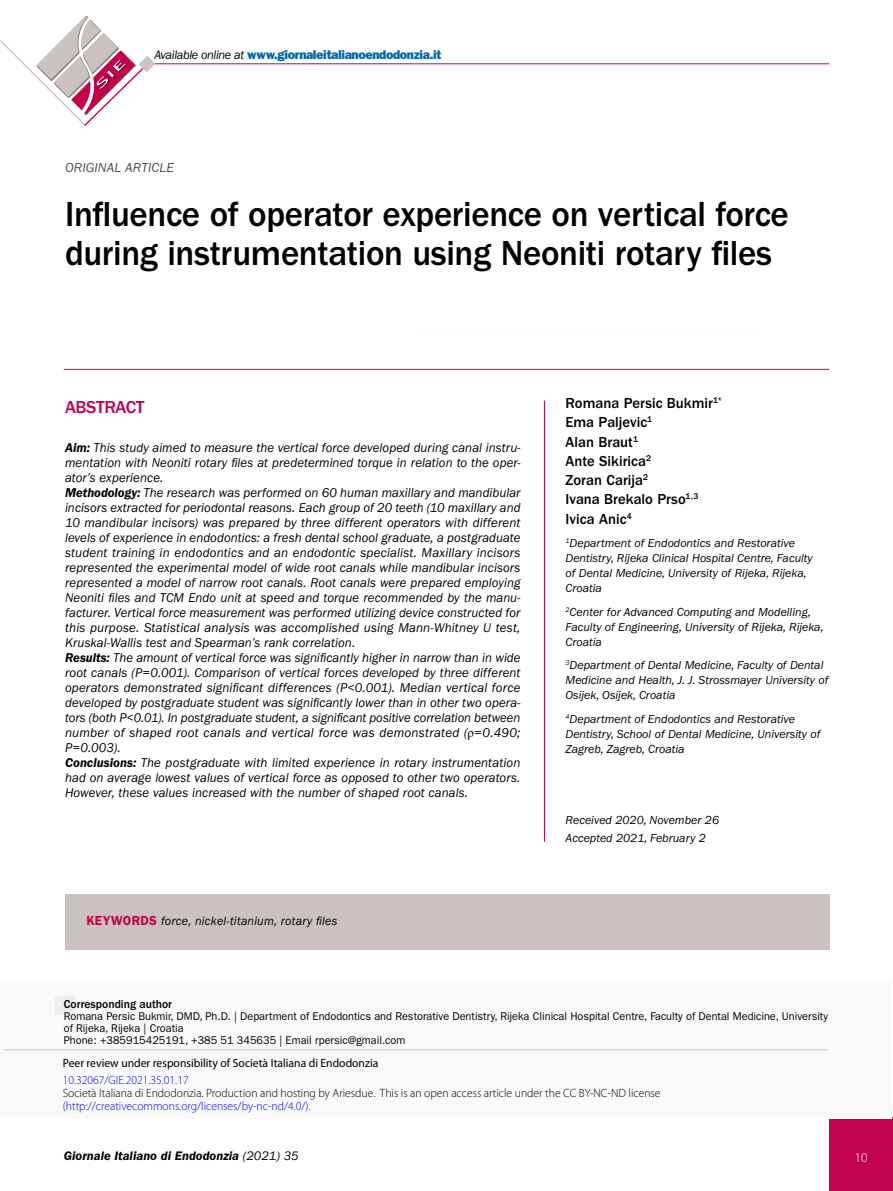
<style>
.page{position:relative;width:893px;height:1191px;background:#fff}
.page>*{position:absolute;margin:0;border:0;box-sizing:border-box;transform-origin:0 0}
.t1{font:500 36px/39px "ITC Franklin Gothic Std";letter-spacing:-.01em;color:#000}
.t2{font:500 18px "ITC Franklin Gothic Std";letter-spacing:-.02em;color:#c4014b}
.t3{font:500 15px/19.2px "ITC Franklin Gothic Std";letter-spacing:.005em;color:#000}
.t4{font:italic 13.5px "ITC Franklin Gothic Std";letter-spacing:.005em;color:#4d4d4d}
.t5{font:300 13.5px "Myriad Pro";color:#fff}
.t6{font:italic 13.2px/15px "ITC Franklin Gothic Std";letter-spacing:.005em;color:#000}
.t7{font:12.75px "ITC Franklin Gothic Std Hvy";letter-spacing:-.03em;color:#0069ac}
.t8{font:italic 600 12.75px "ITC Franklin Gothic Std";color:#000}
.t9{font:italic 12.45px "ITC Franklin Gothic Std";letter-spacing:.02em;color:#000}
.t10{font:italic 12px/15px "ITC Franklin Gothic Std";color:#000}
.t11{font:300 12px "Myriad Pro";color:#000}
.t12{font:300 12px "Myriad Pro";color:#00f}
.t13{font:12px "Myriad Pro";color:#000}
.t14{font:500 12px "ITC Franklin Gothic Std";color:#000}
.t15{font:11.25px/12px "ITC Franklin Gothic Std";color:#000}
.s1{font-family:"ITC Franklin Gothic Std";font-style:italic;color:#000}
.s2{font-weight:600}
.s3{font-family:"Times New Roman";font-style:normal}
.s4{font-weight:600;font-style:normal;font-size:13.2px;color:#c4014b}
.s5{font-weight:400}
</style>
<div class="page">
<hr style="left:147px;top:64px;width:682px;height:1px;background:#c4014b">
<div style="left:829px;top:1118px;width:64px;height:73px;background:#c4014b"></div>
<svg style="left:0;top:16px;width:155px;height:110px"></svg>
<div style="left:0;top:982px;width:892px;height:136px;background:#faf9f9"></div>
<hr style="left:3px;top:1049px;width:825px;height:1px;background:#cbc4c1">
<div style="left:55px;top:997px;width:20px;height:18px;background:#efedec"></div>
<hr style="left:544px;top:401px;width:1px;height:440px;background:#c4014b">
<div style="left:65px;top:894px;width:764px;height:56px;background:#c9c2be"></div>
<hr style="left:64px;top:369px;width:765px;height:1px;background:#c4014b">
<p class="t7" style="left:154px;top:47px;width:288px"><span class="s1">Available online at</span> www.giornaleitalianoendodonzia.it</p>
<p class="t4" style="left:65px;top:160px;width:110px">ORIGINAL ARTICLE</p>
<h1 class="t1" style="left:65px;top:195px;width:725px">Influence of operator experience on vertical force during instrumentation using Neoniti rotary files</h1>
<h2 class="t2" style="left:65px;top:397px;width:81px">ABSTRACT</h2>
<p class="t6" style="left:65px;top:440px;width:457px"><span class="s2">Aim:</span> This study aimed to measure the vertical force developed during canal instru&shy;mentation with Neoniti rotary files at predetermined torque in relation to the oper&shy;ator’s experience.<br><span class="s2">Methodology:</span> The research was performed on 60 human maxillary and mandibular incisors extracted for periodontal reasons. Each group of 20 teeth (10 maxillary and 10 mandibular incisors) was prepared by three different operators with different levels of experience in endodontics: a fresh dental school graduate, a postgraduate student training in endodontics and an endodontic specialist. Maxillary incisors represented the experimental model of wide root canals while mandibular incisors represented a model of narrow root canals. Root canals were prepared employing Neoniti files and TCM Endo unit at speed and torque recommended by the manu&shy;facturer. Vertical force measurement was performed utilizing device constructed for this purpose. Statistical analysis was accomplished using Mann-Whitney U test, Kruskal-Wallis test and Spearman’s rank correlation.<br><span class="s2">Results:</span> The amount of vertical force was significantly higher in narrow than in wide root canals (P=0.001). Comparison of vertical forces developed by three different operators demonstrated significant differences (P&lt;0.001). Median vertical force developed by postgraduate student was significantly lower than in other two opera&shy;tors (both P&lt;0.01). In postgraduate student, a significant positive correlation between number of shaped root canals and vertical force was demonstrated (<span class="s3">ρ</span>=0.490; P=0.003).<br><span class="s2">Conclusions:</span> The postgraduate with limited experience in rotary instrumentation had on average lowest values of vertical force as opposed to other two operators.<br>However, these values increased with the number of shaped root canals.</p>
<p class="t9" style="left:86px;top:913px;width:253px"><span class="s4">KEYWORDS</span> force, nickel-titanium, rotary files</p>
<p class="t3" style="left:566px;top:393px;width:158px">Romana Persic Bukmir<sup>1*<br></sup>Ema Paljevic<sup>1<br></sup>Alan Braut<sup>1<br></sup>Ante Sikirica<sup>2<br></sup>Zoran Carija<sup>2<br></sup>Ivana Brekalo Prso<sup>1,3<br></sup>Ivica Anic<sup>4</sup></p>
<p class="t10" style="left:566px;top:536px;width:249px"><sup>1</sup>Department of Endodontics and Restorative Dentistry, Rijeka Clinical Hospital Centre, Faculty of Dental Medicine, University of Rijeka, Rijeka, Croatia</p>
<p class="t10" style="left:566px;top:604px;width:260px"><sup>2</sup>Center for Advanced Computing and Modelling,<br>Faculty of Engineering, University of Rijeka, Rijeka,<br>Croatia</p>
<p class="t10" style="left:566px;top:658px;width:264px"><sup>3</sup>Department of Dental Medicine, Faculty of Dental<br>Medicine and Health, J. J. Strossmayer University of<br>Osijek, Osijek, Croatia</p>
<p class="t10" style="left:566px;top:711px;width:256px"><sup>4</sup>Department of Endodontics and Restorative<br>Dentistry, School of Dental Medicine, University of<br>Zagreb, Zagreb, Croatia</p>
<p class="t10" style="left:566px;top:811px;width:155px;line-height:18px">Received 2020, November 26<br>Accepted 2021, February 2</p>
<p class="t14" style="left:64px;top:997px;width:110px">Corresponding author</p>
<p class="t15" style="left:64px;top:1010px;width:766px">Romana Persic Bukmir, DMD, Ph.D. | Department of Endodontics and Restorative Dentistry, Rijeka Clinical Hospital Centre, Faculty of Dental Medicine, University of Rijeka, Rijeka | Croatia<br>Phone: +385915425191, +385 51 345635 | Email rpersic@gmail.com</p>
<p class="t13" style="left:63px;top:1056px;width:317px">Peer review under responsibility of Società Italiana di Endodonzia</p>
<p class="t12" style="left:63px;top:1073px;width:127px">10.32067/GIE.2021.35.01.17</p>
<p class="t11" style="left:63px;top:1086px;width:599px">Società Italiana di Endodonzia. Production and hosting by Ariesdue. This is an open access article under the CC BY-NC-ND license</p>
<p class="t12" style="left:63px;top:1099px;width:249px">(http://creativecommons.org/licenses/by-nc-nd/4.0/).</p>
<p class="t8" style="left:64px;top:1148px;width:236px">Giornale Italiano di Endodonzia <span class="s5">(2021) 35</span></p>
<p class="t5" style="left:855px;top:1150px;width:14px">10</p>
</div>
